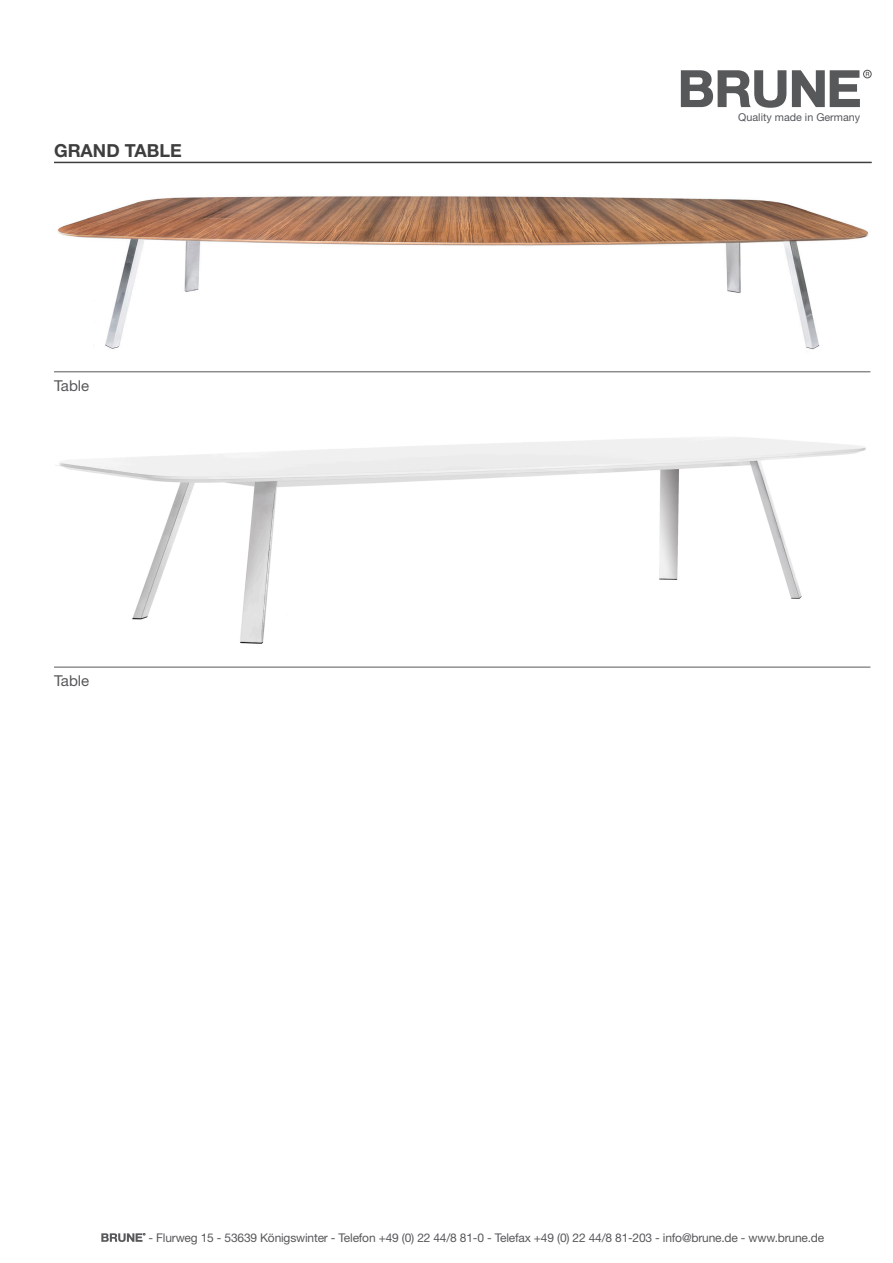
<style>
.page{position:relative;width:893px;height:1263px;background:#fff}
.page>*{position:absolute;margin:0;border:0;box-sizing:border-box;transform-origin:0 0}
.Überschriften{font:700 18px "Helvetica Neue LT Std";color:#3e3e3f}
.Aufzählungen{font:15px "Helvetica Neue LT Std";color:#57585a}
.t1{font:12px "Helvetica Neue LT Std";letter-spacing:-.015em;color:#57585a}
.t2{font:10.8px "Helvetica Neue LT Std";color:#54575c}
</style>
<div class="page">
<svg style="left:681px;top:70px;width:105px;height:38px"></svg>
<svg style="left:792px;top:70px;width:68px;height:37px"></svg>
<div style="left:863px;top:70px;width:9px;height:8px;border:1px solid #57585a;border-radius:50%"></div>
<hr style="left:54px;top:162px;width:818px;height:1px;background:#3e3e3f">
<hr style="left:54px;top:372px;width:816px;height:1px;background:#57585a">
<img style="left:57px;top:196px;width:812px;height:154px">
<hr style="left:54px;top:667px;width:816px;height:1px;background:#57585a">
<img style="left:56px;top:437px;width:810px;height:207px">
<svg style="left:101px;top:1233px;width:44px;height:9px"></svg>
<p class="Überschriften" style="left:54px;top:140px;width:129px">GRAND TABLE</p>
<p class="Aufzählungen" style="left:54px;top:377px;width:37px">Table</p>
<p class="Aufzählungen" style="left:54px;top:672px;width:37px">Table</p>
<p class="t2" style="left:738px;top:110px;width:123px">Quality made in Germany</p>
<p class="t1" style="left:149px;top:1231px;width:677px">- Flurweg 15 - 53639 Königswinter - Telefon +49 (0) 22 44/8 81-0 - Telefax +49 (0) 22 44/8 81-203 - info@brune.de - www.brune.de</p>
</div>
